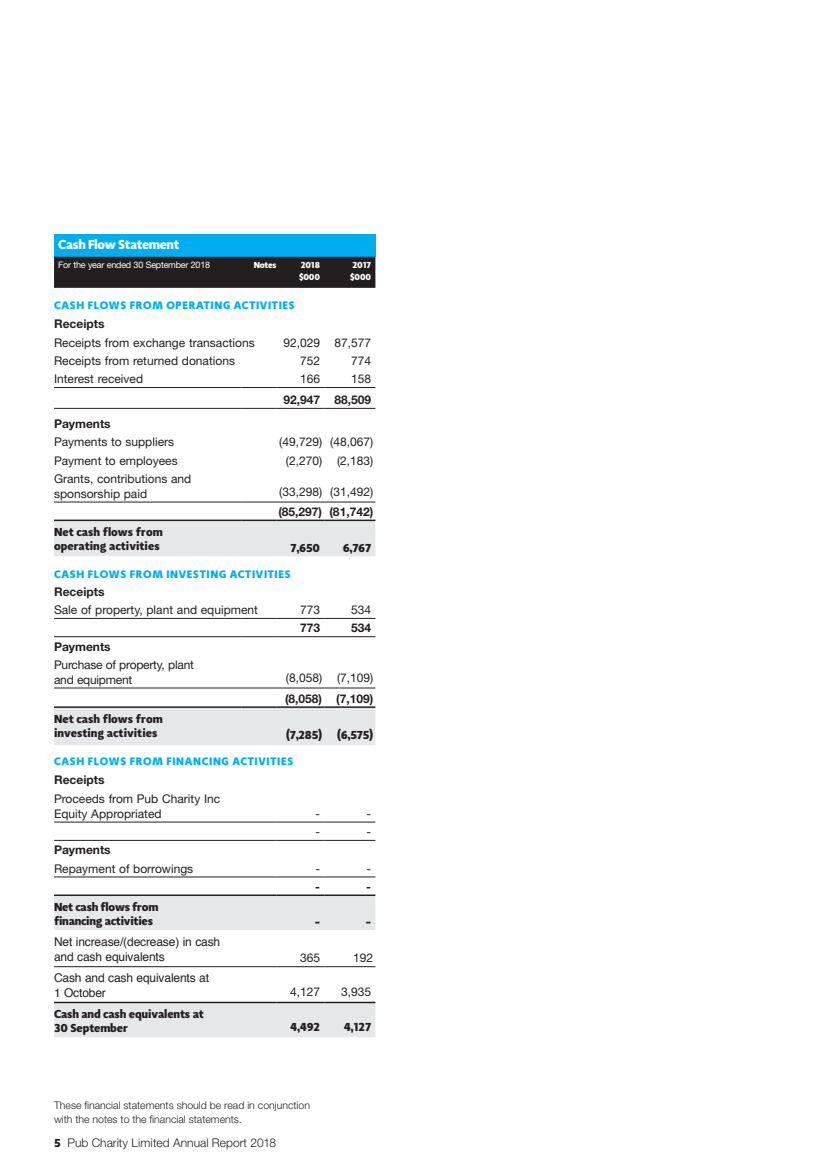
<style>
.page{position:relative;width:830px;height:1170px;background:#fff}
.page>*{position:absolute;margin:0;border:0;box-sizing:border-box;transform-origin:0 0}
.t1{font:900 13.5px "Adagio Sans";letter-spacing:-.025em;color:#fff}
._4_4_Table_BODY_8pt{font:12px/15px "Helvetica Neue";color:#231f20}
._4_2_Table_95_coco_d{font:900 12px/13.5px "Adagio Sans";color:#231f20}
._4_4_Table_BODY_8pt-2{font:700 12px "Helvetica Neue";color:#231f20}
._4_2_Table_95_coco_d-2{font:12px/15px "Helvetica";letter-spacing:-.01em;color:#231f20}
._4_4_Table_BODY_8pt-3{font:12px/15px "Helvetica Neue";letter-spacing:-.02em;color:#231f20}
._4_4_Table_BODY_8pt-4{font:900 12px/13.5px "Adagio Sans";letter-spacing:-.02em;color:#231f20}
.t2{font:300 12px "Helvetica Neue";color:#231f20}
._4_3_table_heavy_tot{font:900 12px "Adagio Sans";letter-spacing:-.02em;color:#231f20}
._4_4_1_Table_body_ra{font:12px "Helvetica Neue";color:#231f20}
.CAPS_heading__20pt{font:900 11.25px "Adagio Sans";letter-spacing:.06em;color:#00aeef}
.t3{font:300 10.5px/13.5px "Helvetica Neue";color:#231f20}
.t4{font:9px "Helvetica Neue";letter-spacing:-.025em;color:#fff}
.t5{font:900 9px/12px "Adagio Sans";letter-spacing:-.025em;color:#fff}
.s1{font-family:"Adagio Sans";font-weight:900}
</style>
<div class="page">
<div style="left:54px;top:234px;width:321px;height:23px;background:#00aeef"></div>
<div style="left:54px;top:257px;width:321px;height:31px;background:#231f20"></div>
<svg style="left:54px;top:521px;width:321px;height:224px"></svg>
<hr style="left:276px;top:519px;width:48px;height:2px;background:#231f20">
<hr style="left:324px;top:519px;width:51px;height:2px;background:#231f20">
<hr style="left:54px;top:706px;width:187px;height:1px;background:#231f20">
<hr style="left:241px;top:706px;width:35px;height:1px;background:#231f20">
<hr style="left:276px;top:706px;width:48px;height:1px;background:#231f20">
<hr style="left:324px;top:706px;width:51px;height:1px;background:#231f20">
<hr style="left:54px;top:519px;width:187px;height:2px;background:#231f20">
<hr style="left:241px;top:519px;width:35px;height:2px;background:#231f20">
<hr style="left:54px;top:408px;width:187px;height:1px;background:#231f20">
<hr style="left:241px;top:408px;width:35px;height:1px;background:#231f20">
<hr style="left:276px;top:408px;width:48px;height:1px;background:#231f20">
<hr style="left:324px;top:408px;width:51px;height:1px;background:#231f20">
<hr style="left:54px;top:618px;width:187px;height:1px;background:#231f20">
<hr style="left:241px;top:618px;width:35px;height:1px;background:#231f20">
<hr style="left:54px;top:636px;width:187px;height:1px;background:#231f20">
<hr style="left:241px;top:636px;width:35px;height:1px;background:#231f20">
<hr style="left:54px;top:687px;width:187px;height:1px;background:#231f20">
<hr style="left:241px;top:687px;width:35px;height:1px;background:#231f20">
<hr style="left:276px;top:687px;width:48px;height:1px;background:#231f20">
<hr style="left:324px;top:687px;width:51px;height:1px;background:#231f20">
<hr style="left:54px;top:387px;width:187px;height:1px;background:#231f20">
<hr style="left:241px;top:387px;width:35px;height:1px;background:#231f20">
<hr style="left:276px;top:387px;width:48px;height:1px;background:#231f20">
<hr style="left:324px;top:387px;width:51px;height:1px;background:#231f20">
<hr style="left:241px;top:501px;width:35px;height:1px;background:#231f20">
<hr style="left:276px;top:501px;width:48px;height:1px;background:#231f20">
<hr style="left:324px;top:501px;width:51px;height:1px;background:#231f20">
<hr style="left:54px;top:501px;width:187px;height:1px;background:#231f20">
<hr style="left:276px;top:618px;width:48px;height:1px;background:#231f20">
<hr style="left:324px;top:618px;width:51px;height:1px;background:#231f20">
<hr style="left:276px;top:636px;width:48px;height:1px;background:#231f20">
<hr style="left:324px;top:636px;width:51px;height:1px;background:#231f20">
<svg style="left:54px;top:895px;width:321px;height:142px;fill:#e6e7e9"></svg>
<hr style="left:54px;top:894px;width:222px;height:1px;background:#231f20">
<hr style="left:276px;top:894px;width:48px;height:1px;background:#231f20">
<hr style="left:324px;top:894px;width:51px;height:1px;background:#231f20">
<hr style="left:54px;top:1001px;width:222px;height:2px;background:#231f20">
<hr style="left:276px;top:1001px;width:48px;height:2px;background:#231f20">
<hr style="left:324px;top:1001px;width:51px;height:2px;background:#231f20">
<hr style="left:54px;top:821px;width:222px;height:1px;background:#231f20">
<hr style="left:276px;top:821px;width:48px;height:1px;background:#231f20">
<hr style="left:324px;top:821px;width:51px;height:1px;background:#231f20">
<hr style="left:54px;top:840px;width:222px;height:1px;background:#231f20">
<hr style="left:276px;top:840px;width:48px;height:1px;background:#231f20">
<hr style="left:324px;top:840px;width:51px;height:1px;background:#231f20">
<hr style="left:54px;top:876px;width:222px;height:1px;background:#231f20">
<hr style="left:276px;top:876px;width:48px;height:1px;background:#231f20">
<hr style="left:324px;top:876px;width:51px;height:1px;background:#231f20">
<hr style="left:54px;top:966px;width:222px;height:1px;background:#231f20">
<hr style="left:276px;top:966px;width:48px;height:1px;background:#231f20">
<hr style="left:324px;top:966px;width:51px;height:1px;background:#231f20">
<p class="t1" style="left:58px;top:235px;width:122px">Cash Flow Statement</p>
<p class="t4" style="left:58px;top:259px;width:153px">For the year ended 30 September 2018</p>
<p class="t5" style="left:253px;top:259px;width:24px">Notes</p>
<p class="t5" style="left:299px;top:259px;width:22px">2018 $000</p>
<p class="t5" style="left:350px;top:259px;width:22px">2017 $000</p>
<p class="CAPS_heading__20pt" style="left:54px;top:298px;width:242px">CASH FLOWS FROM OPERATING ACTIVITIES</p>
<p class="_4_4_Table_BODY_8pt-2" style="left:54px;top:316px;width:52px">Receipts</p>
<p class="_4_4_Table_BODY_8pt" style="left:54px;top:335px;width:202px">Receipts from exchange transactions</p>
<p class="_4_4_Table_BODY_8pt" style="left:283px;top:335px;width:89px">92,029 87,577</p>
<p class="_4_4_Table_BODY_8pt" style="left:54px;top:353px;width:182px">Receipts from returned donations</p>
<p class="_4_4_Table_BODY_8pt" style="left:300px;top:353px;width:22px">752</p>
<p class="_4_4_Table_BODY_8pt" style="left:351px;top:353px;width:22px">774</p>
<p class="_4_4_Table_BODY_8pt" style="left:54px;top:371px;width:91px">Interest received</p>
<p class="_4_4_Table_BODY_8pt" style="left:300px;top:371px;width:22px">166</p>
<p class="_4_4_Table_BODY_8pt" style="left:351px;top:371px;width:22px">158</p>
<p class="_4_4_Table_BODY_8pt-2" style="left:283px;top:392px;width:89px">92,947 88,509</p>
<p class="_4_4_Table_BODY_8pt-2" style="left:54px;top:416px;width:58px">Payments</p>
<p class="_4_4_Table_BODY_8pt" style="left:54px;top:434px;width:122px">Payments to suppliers</p>
<p class="_4_4_Table_BODY_8pt" style="left:279px;top:434px;width:95px">(49,729) (48,067)</p>
<p class="_4_4_Table_BODY_8pt" style="left:54px;top:453px;width:125px">Payment to employees</p>
<p class="_4_4_Table_BODY_8pt" style="left:286px;top:453px;width:89px">(2,270) (2,183)</p>
<p class="_4_4_Table_BODY_8pt" style="left:54px;top:471px;width:139px">Grants, contributions and sponsorship paid</p>
<p class="_4_4_Table_BODY_8pt" style="left:279px;top:483px;width:95px">(33,298) (31,492)</p>
<p class="_4_4_Table_BODY_8pt-2" style="left:278px;top:504px;width:96px">(85,297) (81,742)</p>
<p class="_4_2_Table_95_coco_d" style="left:54px;top:525px;width:110px">Net cash flows from operating activities</p>
<p class="_4_2_Table_95_coco_d" style="left:290px;top:541px;width:31px">7,650</p>
<p class="_4_2_Table_95_coco_d" style="left:342px;top:541px;width:30px">6,767</p>
<p class="CAPS_heading__20pt" style="left:54px;top:566px;width:238px">CASH FLOWS FROM INVESTING ACTIVITIES</p>
<p class="_4_4_Table_BODY_8pt-2" style="left:54px;top:584px;width:52px">Receipts</p>
<p class="_4_4_Table_BODY_8pt" style="left:54px;top:602px;width:205px">Sale of property, plant and equipment</p>
<p class="_4_4_Table_BODY_8pt" style="left:300px;top:602px;width:22px">773</p>
<p class="_4_4_Table_BODY_8pt" style="left:351px;top:602px;width:22px">534</p>
<p class="_4_4_Table_BODY_8pt-2" style="left:300px;top:620px;width:22px">773</p>
<p class="_4_4_Table_BODY_8pt-2" style="left:351px;top:620px;width:22px">534</p>
<p class="_4_4_Table_BODY_8pt-2" style="left:54px;top:639px;width:58px">Payments</p>
<p class="_4_4_Table_BODY_8pt-3" style="left:54px;top:656px;width:141px">Purchase of property, plant and equipment</p>
<p class="_4_4_Table_BODY_8pt" style="left:286px;top:669px;width:89px">(8,058) (7,109)</p>
<p class="_4_4_Table_BODY_8pt-2" style="left:285px;top:691px;width:90px">(8,058) (7,109)</p>
<p class="_4_2_Table_95_coco_d" style="left:54px;top:712px;width:110px">Net cash flows from investing activities</p>
<p class="_4_2_Table_95_coco_d" style="left:286px;top:728px;width:89px">(7,285) (6,575)</p>
<p class="CAPS_heading__20pt" style="left:54px;top:753px;width:240px">CASH FLOWS FROM FINANCING ACTIVITIES</p>
<p class="_4_4_Table_BODY_8pt-2" style="left:54px;top:771px;width:52px">Receipts</p>
<p class="_4_4_Table_BODY_8pt" style="left:54px;top:790px;width:168px">Proceeds from Pub Charity Inc<br>Equity Appropriated</p>
<p class="_4_4_Table_BODY_8pt" style="left:315px;top:805px;width:6px">-</p>
<p class="_4_4_Table_BODY_8pt" style="left:366px;top:805px;width:6px">-</p>
<p class="_4_4_Table_BODY_8pt" style="left:315px;top:824px;width:6px">-</p>
<p class="_4_4_Table_BODY_8pt" style="left:366px;top:824px;width:6px">-</p>
<p class="_4_4_Table_BODY_8pt-2" style="left:54px;top:842px;width:58px">Payments</p>
<p class="_4_4_Table_BODY_8pt" style="left:54px;top:860px;width:141px">Repayment of borrowings</p>
<p class="_4_4_1_Table_body_ra" style="left:315px;top:861px;width:6px">-</p>
<p class="_4_4_Table_BODY_8pt" style="left:366px;top:860px;width:6px">-</p>
<p class="_4_4_Table_BODY_8pt-2" style="left:315px;top:879px;width:6px">-</p>
<p class="_4_4_Table_BODY_8pt-2" style="left:366px;top:879px;width:6px">-</p>
<p class="_4_4_Table_BODY_8pt-4" style="left:54px;top:900px;width:106px">Net cash flows from financing activities</p>
<p class="_4_3_table_heavy_tot" style="left:314px;top:913px;width:7px">-</p>
<p class="_4_3_table_heavy_tot" style="left:365px;top:913px;width:7px">-</p>
<p class="_4_2_Table_95_coco_d-2" style="left:54px;top:934px;width:168px">Net increase/(decrease) in cash and cash equivalents</p>
<p class="_4_2_Table_95_coco_d-2" style="left:54px;top:970px;width:156px">Cash and cash equivalents at<br>1 October</p>
<p class="_4_2_Table_95_coco_d" style="left:54px;top:1007px;width:151px">Cash and cash equivalents at<br>30 September</p>
<p class="_4_4_Table_BODY_8pt" style="left:300px;top:950px;width:22px">365</p>
<p class="_4_4_Table_BODY_8pt" style="left:353px;top:950px;width:22px">192</p>
<p class="_4_4_Table_BODY_8pt" style="left:290px;top:984px;width:32px">4,127</p>
<p class="_4_4_Table_BODY_8pt" style="left:341px;top:984px;width:32px">3,935</p>
<p class="_4_3_table_heavy_tot" style="left:290px;top:1018px;width:31px">4,492</p>
<p class="_4_3_table_heavy_tot" style="left:343px;top:1018px;width:29px">4,127</p>
<p class="t3" style="left:54px;top:1098px;width:257px">These financial statements should be read in conjunction with the notes to the financial statements.</p>
<p class="t2" style="left:54px;top:1134px;width:223px"><span class="s1">5</span> Pub Charity Limited Annual Report 2018</p>
</div>
